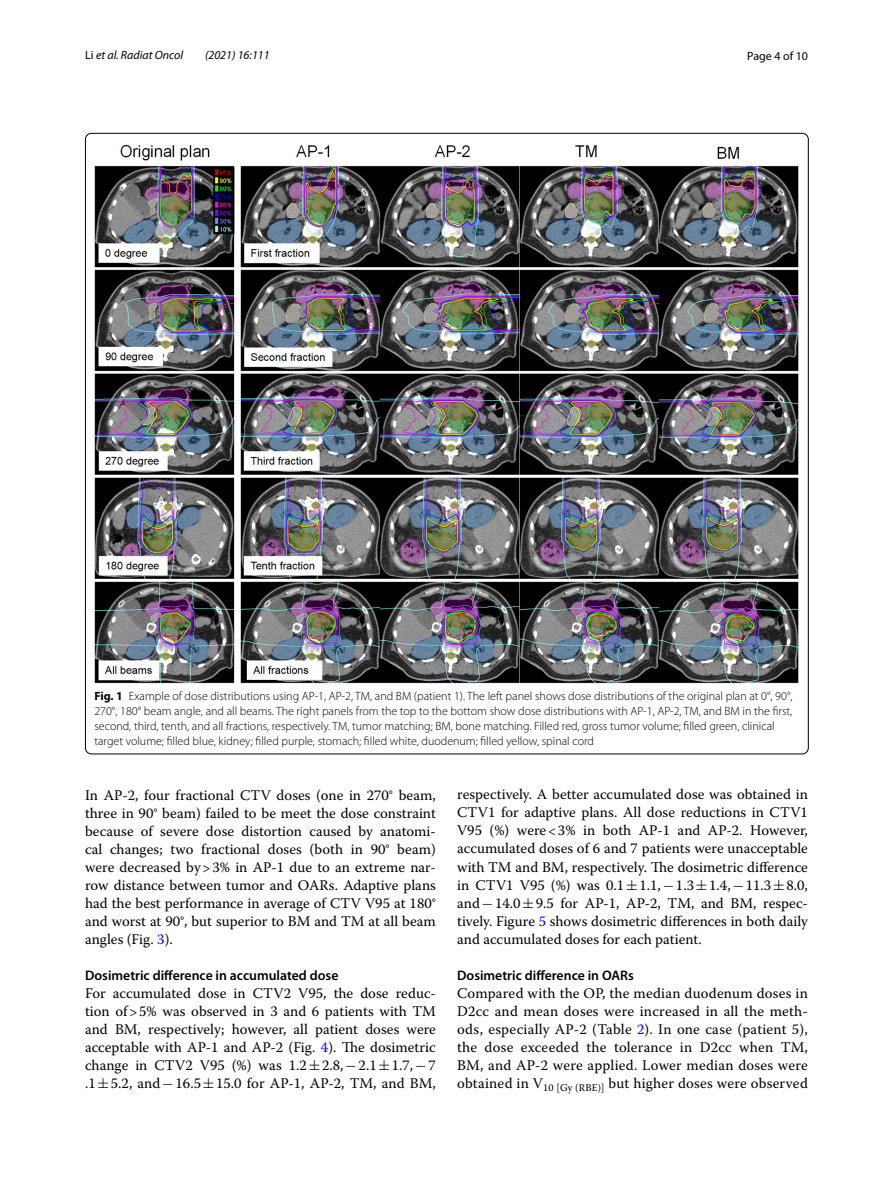
<style>
.page{position:relative;width:893px;height:1187px;background:#fff}
.page>*{position:absolute;margin:0;border:0;box-sizing:border-box;transform-origin:0 0}
.t1{font:14.7px/18px "Warnock Pro";color:#000;text-align:justify}
.t2{font:600 13.8px "Myriad Pro";color:#000}
.t3{font:300 12px/15px "Myriad Pro";color:#000}
.t4{font:italic 12px "Myriad Pro";color:#000}
.t5{font:12px "Myriad Pro";color:#000}
.s1{font-style:normal}
.s2{font-weight:700}
.s3{color:#00f}
.s4{font-family:"MTSY"}
</style>
<div class="page">
<img style="left:94px;top:144px;width:705px;height:540px">
<p class="t4" style="left:85px;top:48px;width:100px"><span class="s1">Li</span> et al. Radiat Oncol</p>
<p class="t4" style="left:205px;top:48px;width:66px">(2021) 16:111</p>
<p class="t5" style="left:747px;top:48px;width:62px">Page 4 of 10</p>
<p class="t3" style="left:94px;top:688px;width:700px"><span class="s2">Fig. 1</span> Example of dose distributions using AP-1, AP-2, TM, and BM (patient 1). The left panel shows dose distributions of the original plan at 0°, 90°, 270°, 180° beam angle, and all beams. The right panels from the top to the bottom show dose distributions with AP-1, AP-2, TM, and BM in the first, second, third, tenth, and all fractions, respectively. TM, tumor matching; BM, bone matching. Filled red, gross tumor volume; filled green, clinical target volume; filled blue, kidney; filled purple, stomach; filled white, duodenum; filled yellow, spinal cord</p>
<p class="t1" style="left:85px;top:785px;width:352px">In AP-2, four fractional CTV doses (one in 270° beam, three in 90° beam) failed to be meet the dose constraint because of severe dose distortion caused by anatomi&shy;cal changes; two fractional doses (both in 90° beam) were decreased by&gt;3% in AP-1 due to an extreme nar&shy;row distance between tumor and OARs. Adaptive plans had the best performance in average of CTV V95 at 180° and worst at 90°, but superior to BM and TM at all beam angles (Fig. <span class="s3">3</span>).</p>
<p class="t2" style="left:85px;top:966px;width:255px">Dosimetric difference in accumulated dose</p>
<p class="t1" style="left:85px;top:983px;width:352px">For accumulated dose in CTV2 V95, the dose reduc&shy;tion of&gt;5% was observed in 3 and 6 patients with TM and BM, respectively; however, all patient doses were acceptable with AP-1 and AP-2 (Fig. <span class="s3">4</span>). The dosimetric change in CTV2 V95 (%) was 1.2<span class="s4">±</span>2.8,<span class="s4">−</span>2.1<span class="s4">±</span>1.7,<span class="s4">−</span>7 .1<span class="s4">±</span>5.2, and<span class="s4">−</span>16.5<span class="s4">±</span>15.0 for AP-1, AP-2, TM, and BM,</p>
<p class="t1" style="left:457px;top:785px;width:352px">respectively. A better accumulated dose was obtained in CTV1 for adaptive plans. All dose reductions in CTV1<br>V95 (%) were&lt;3% in both AP-1 and AP-2. However, accumulated doses of 6 and 7 patients were unacceptable with TM and BM, respectively. The dosimetric difference in CTV1 V95 (%) was 0.1<span class="s4">±</span>1.1,<span class="s4">−</span>1.3<span class="s4">±</span>1.4,<span class="s4">−</span>11.3<span class="s4">±</span>8.0, and<span class="s4">−</span>14.0<span class="s4">±</span>9.5 for AP-1, AP-2, TM, and BM, respec&shy;tively. Figure <span class="s3">5</span> shows dosimetric differences in both daily and accumulated doses for each patient.</p>
<p class="t2" style="left:457px;top:966px;width:178px">Dosimetric difference in OARs</p>
<p class="t1" style="left:457px;top:983px;width:352px">Compared with the OP, the median duodenum doses in D2cc and mean doses were increased in all the meth&shy;ods, especially AP-2 (Table <span class="s3">2</span>). In one case (patient 5), the dose exceeded the tolerance in D2cc when TM, BM, and AP-2 were applied. Lower median doses were obtained in V<sub>10</sub> <sub>[Gy</sub> <sub>(RBE)]</sub> but higher doses were observed</p>
</div>
